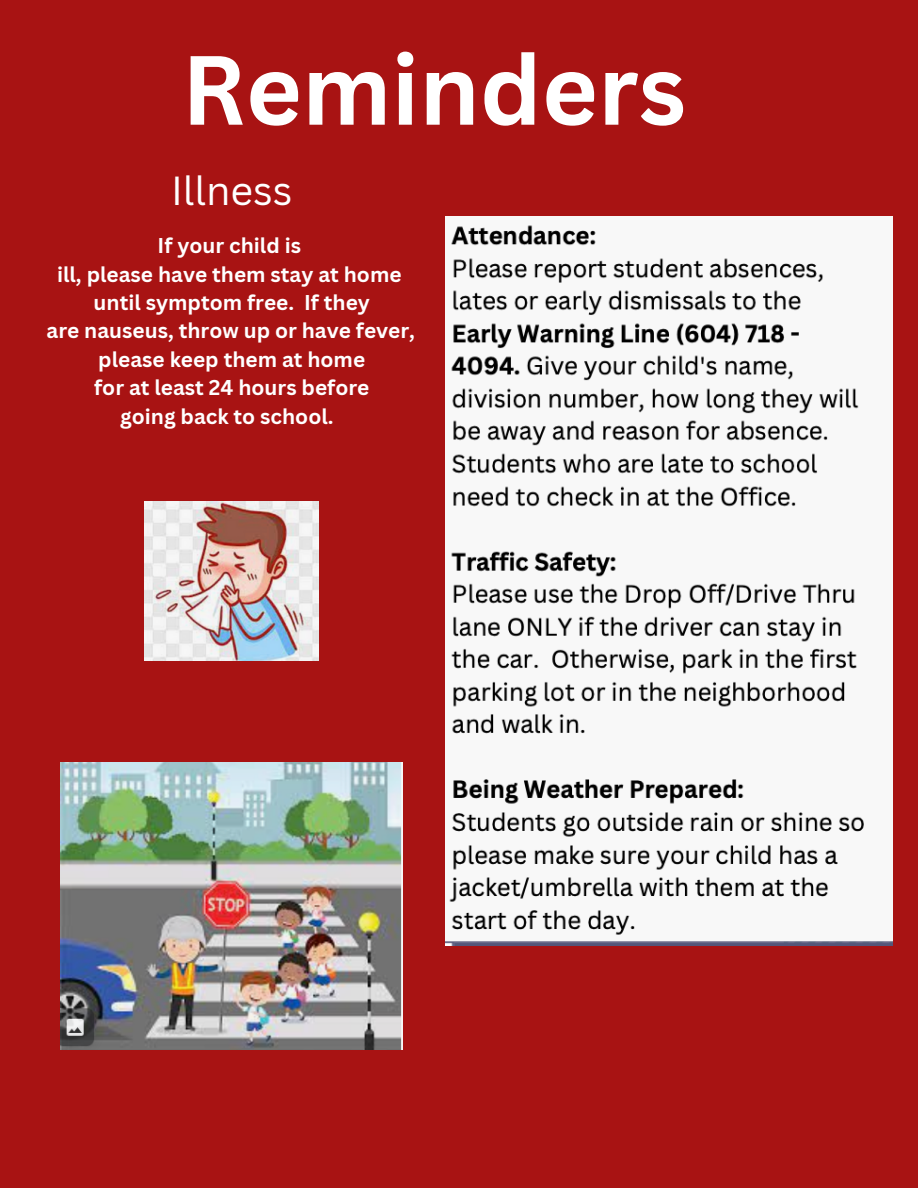
<style>
.page{position:relative;width:918px;height:1188px;background:#a81313}
.page>*{position:absolute;margin:0;border:0;box-sizing:border-box;transform-origin:0 0}
.t1{font:700 96px "Canva Sans";color:#fff}
.t2{font:39.45px "Canva Sans";color:#fff}
.t3{font:700 20.85px "Canva Sans";color:#fff}
</style>
<div class="page">
<img style="left:144px;top:502px;width:175px;height:159px">
<img style="left:445px;top:217px;width:448px;height:729px">
<img style="left:61px;top:763px;width:342px;height:287px">
<p class="t1" style="left:182px;top:22px;width:506px">Reminders</p>
<p class="t2" style="left:171px;top:163px;width:123px">Illness</p>
<p class="t3" style="left:158px;top:231px;width:145px">If your child is</p>
<p class="t3" style="left:57px;top:259px;width:346px">ill, please have them stay at home</p>
<p class="t3" style="left:94px;top:288px;width:278px">until symptom free. If they</p>
<p class="t3" style="left:47px;top:316px;width:370px">are nauseus, throw up or have fever,</p>
<p class="t3" style="left:98px;top:345px;width:268px">please keep them at home</p>
<p class="t3" style="left:94px;top:373px;width:277px">for at least 24 hours before</p>
<p class="t3" style="left:120px;top:401px;width:215px">going back to school.</p>
</div>
